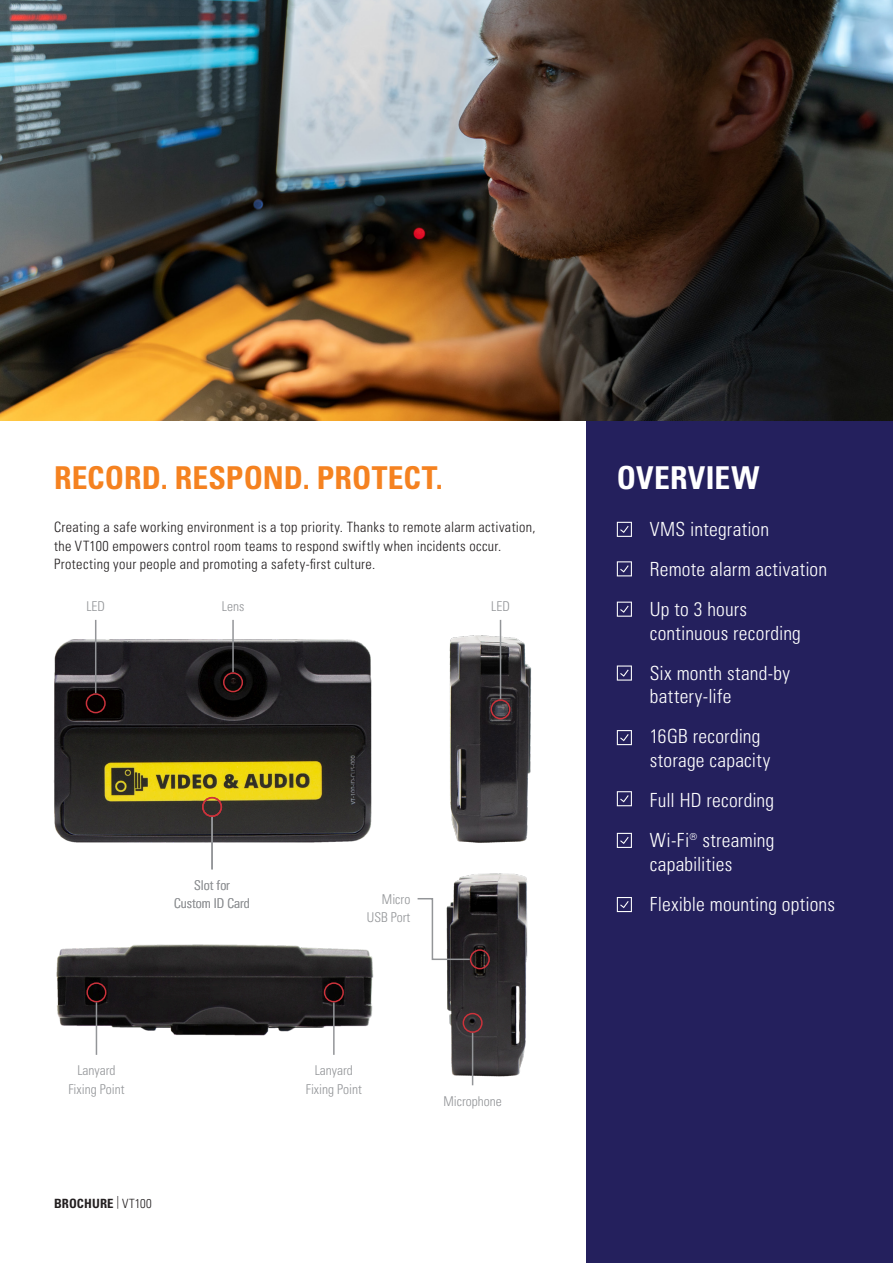
<style>
.page{position:relative;width:893px;height:1263px;background:#fff}
.page>*{position:absolute;margin:0;border:0;box-sizing:border-box;transform-origin:0 0}
.Body_Text{font:700 condensed 31.5px "Univers LT Pro";letter-spacing:.005em;color:#f58220}
.Body_Text-2{font:700 condensed 31.5px "Univers LT Pro";letter-spacing:.01em;color:#fff}
.Body_Text-3{font:300 condensed 19.5px/23.2px "Univers LT Pro";letter-spacing:.01em;color:#fff}
.Body_Text-4{font:300 condensed 14.25px/18.3px "Univers LT Pro";letter-spacing:.025em;color:#231f20}
.Body{font:300 condensed 13.5px "Univers LT Pro";color:#939598}
.t1{font:700 condensed 12.75px "Univers LT Pro";letter-spacing:.01em;color:#231f20}
.s1{font-weight:300}
</style>
<div class="page">
<img style="left:56px;top:944px;width:318px;height:106px">
<img style="left:54px;top:626px;width:318px;height:217px">
<img style="left:0;top:0;width:893px;height:421px">
<div style="left:586px;top:421px;width:307px;height:842px;background:#24205d"></div>
<svg style="left:617px;top:522px;width:15px;height:15px"></svg>
<svg style="left:617px;top:561px;width:15px;height:15px"></svg>
<svg style="left:617px;top:602px;width:15px;height:15px"></svg>
<svg style="left:617px;top:665px;width:15px;height:16px"></svg>
<svg style="left:617px;top:730px;width:15px;height:15px"></svg>
<svg style="left:617px;top:791px;width:15px;height:15px"></svg>
<svg style="left:617px;top:833px;width:15px;height:15px"></svg>
<svg style="left:617px;top:897px;width:15px;height:15px"></svg>
<hr style="left:232px;top:620px;width:2px;height:52px;background:#939598">
<div style="left:223px;top:672px;width:20px;height:20px;border:2px solid #cb323b;border-radius:50%"></div>
<img style="left:449px;top:628px;width:83px;height:215px">
<hr style="left:95px;top:620px;width:1px;height:73px;background:#939598">
<div style="left:86px;top:693px;width:20px;height:20px;border:2px solid #cb323b;border-radius:50%"></div>
<hr style="left:500px;top:620px;width:1px;height:79px;background:#939598">
<div style="left:490px;top:699px;width:21px;height:20px;border:2px solid #cb323b;border-radius:50%"></div>
<div style="left:202px;top:797px;width:20px;height:20px;border:2px solid #cb323b;border-radius:50%"></div>
<hr style="left:211px;top:817px;width:2px;height:52px;background:#939598">
<div style="left:86px;top:982px;width:20px;height:20px;border:2px solid #cb323b;border-radius:50%"></div>
<hr style="left:96px;top:1002px;width:1px;height:53px;background:#939598">
<div style="left:324px;top:982px;width:20px;height:20px;border:2px solid #cb323b;border-radius:50%"></div>
<hr style="left:333px;top:1002px;width:2px;height:53px;background:#939598">
<img style="left:447px;top:873px;width:81px;height:213px">
<div style="left:463px;top:1013px;width:20px;height:20px;border:2px solid #cb323b;border-radius:50%"></div>
<hr style="left:472px;top:1033px;width:1px;height:52px;background:#939598">
<div style="left:470px;top:949px;width:20px;height:20px;border:2px solid #cb323b;border-radius:50%"></div>
<svg style="left:417px;top:897px;width:54px;height:64px"></svg>
<p class="Body_Text" style="left:54px;top:458px;width:390px">RECORD. RESPOND. PROTECT.</p>
<p class="Body_Text-4" style="left:54px;top:517px;width:483px">Creating a safe working environment is a top priority. Thanks to remote alarm activation, the VT100 empowers control room teams to respond swiftly when incidents occur.<br>Protecting your people and promoting a safety-first culture.</p>
<p class="Body" style="left:86px;top:597px;width:20px">LED</p>
<p class="Body" style="left:491px;top:597px;width:20px">LED</p>
<p class="Body" style="left:222px;top:597px;width:24px">Lens</p>
<p class="Body" style="left:194px;top:876px;width:37px">Slot for</p>
<p class="Body" style="left:174px;top:894px;width:77px">Custom ID Card</p>
<p class="Body" style="left:77px;top:1061px;width:40px">Lanyard</p>
<p class="Body" style="left:68px;top:1080px;width:58px">Fixing Point</p>
<p class="t1" style="left:54px;top:1196px;width:99px">BROCHURE <span class="s1">| VT100</span></p>
<p class="Body" style="left:382px;top:890px;width:30px">Micro</p>
<p class="Body" style="left:367px;top:908px;width:45px">USB Port</p>
<p class="Body" style="left:315px;top:1061px;width:40px">Lanyard</p>
<p class="Body" style="left:306px;top:1080px;width:58px">Fixing Point</p>
<p class="Body" style="left:443px;top:1092px;width:60px">Microphone</p>
<p class="Body_Text-2" style="left:617px;top:458px;width:144px">OVERVIEW</p>
<p class="Body_Text-3" style="left:650px;top:516px;width:121px">VMS integration</p>
<p class="Body_Text-3" style="left:650px;top:557px;width:179px">Remote alarm activation</p>
<p class="Body_Text-3" style="left:650px;top:597px;width:153px">Up to 3 hours continuous recording</p>
<p class="Body_Text-3" style="left:650px;top:660px;width:142px">Six month stand-by battery-life</p>
<p class="Body_Text-3" style="left:650px;top:724px;width:122px">16GB recording storage capacity</p>
<p class="Body_Text-3" style="left:650px;top:787px;width:126px">Full HD recording</p>
<p class="Body_Text-3" style="left:650px;top:828px;width:126px">Wi-Fi® streaming capabilities</p>
<p class="Body_Text-3" style="left:650px;top:891px;width:187px">Flexible mounting options</p>
</div>
